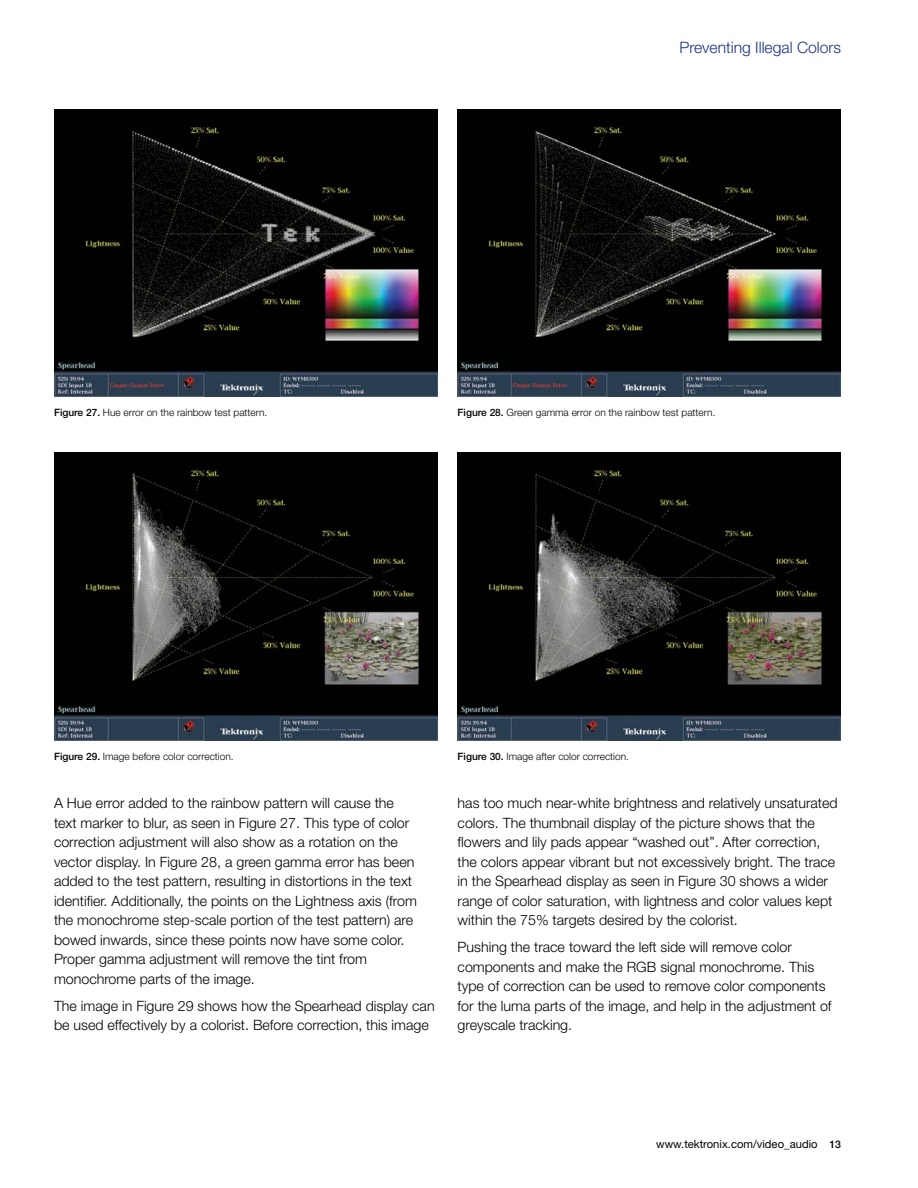
<style>
.page{position:relative;width:918px;height:1188px;background:#fff}
.page>*{position:absolute;margin:0;border:0;box-sizing:border-box;transform-origin:0 0}
.t1{font:300 15.75px "Helvetica Neue";color:#1b3281}
.t2{font:300 14.25px/19.5px "Helvetica Neue";color:#000}
.t3{font:11.25px "Helvetica Neue";color:#000}
.t4{font:300 10.2px "Helvetica Neue";color:#000}
.s1{font-weight:500}
.s2{font-weight:500;font-size:10.5px}
</style>
<div class="page">
<img style="left:458px;top:109px;width:383px;height:288px">
<img style="left:54px;top:453px;width:383px;height:287px">
<img style="left:458px;top:453px;width:383px;height:287px">
<img style="left:54px;top:109px;width:383px;height:288px">
<p class="t1" style="left:679px;top:37px;width:163px">Preventing Illegal Colors</p>
<p class="t4" style="left:54px;top:406px;width:215px"><span class="s1">Figure 27.</span> Hue error on the rainbow test pattern.</p>
<p class="t4" style="left:458px;top:406px;width:259px"><span class="s1">Figure 28.</span> Green gamma error on the rainbow test pattern.</p>
<p class="t4" style="left:54px;top:750px;width:181px"><span class="s1">Figure 29.</span> Image before color correction.</p>
<p class="t4" style="left:458px;top:750px;width:173px"><span class="s1">Figure 30.</span> Image after color correction.</p>
<p class="t2" style="left:54px;top:793px;width:364px">A Hue error added to the rainbow pattern will cause the text marker to blur, as seen in Figure 27. This type of color correction adjustment will also show as a rotation on the vector display. In Figure 28, a green gamma error has been added to the test pattern, resulting in distortions in the text identifier. Additionally, the points on the Lightness axis (from the monochrome step-scale portion of the test pattern) are bowed inwards, since these points now have some color.<br>Proper gamma adjustment will remove the tint from monochrome parts of the image.</p>
<p class="t2" style="left:54px;top:996px;width:382px">The image in Figure 29 shows how the Spearhead display can be used effectively by a colorist. Before correction, this image</p>
<p class="t2" style="left:458px;top:793px;width:382px">has too much near-white brightness and relatively unsaturated colors. The thumbnail display of the picture shows that the flowers and lily pads appear “washed out”. After correction, the colors appear vibrant but not excessively bright. The trace in the Spearhead display as seen in Figure 30 shows a wider range of color saturation, with lightness and color values kept within the 75% targets desired by the colorist.</p>
<p class="t2" style="left:458px;top:937px;width:375px">Pushing the trace toward the left side will remove color components and make the RGB signal monochrome. This type of correction can be used to remove color components for the luma parts of the image, and help in the adjustment of greyscale tracking.</p>
<p class="t3" style="left:656px;top:1138px;width:186px">www.tektronix.com/video_audio <span class="s2">13</span></p>
</div>
